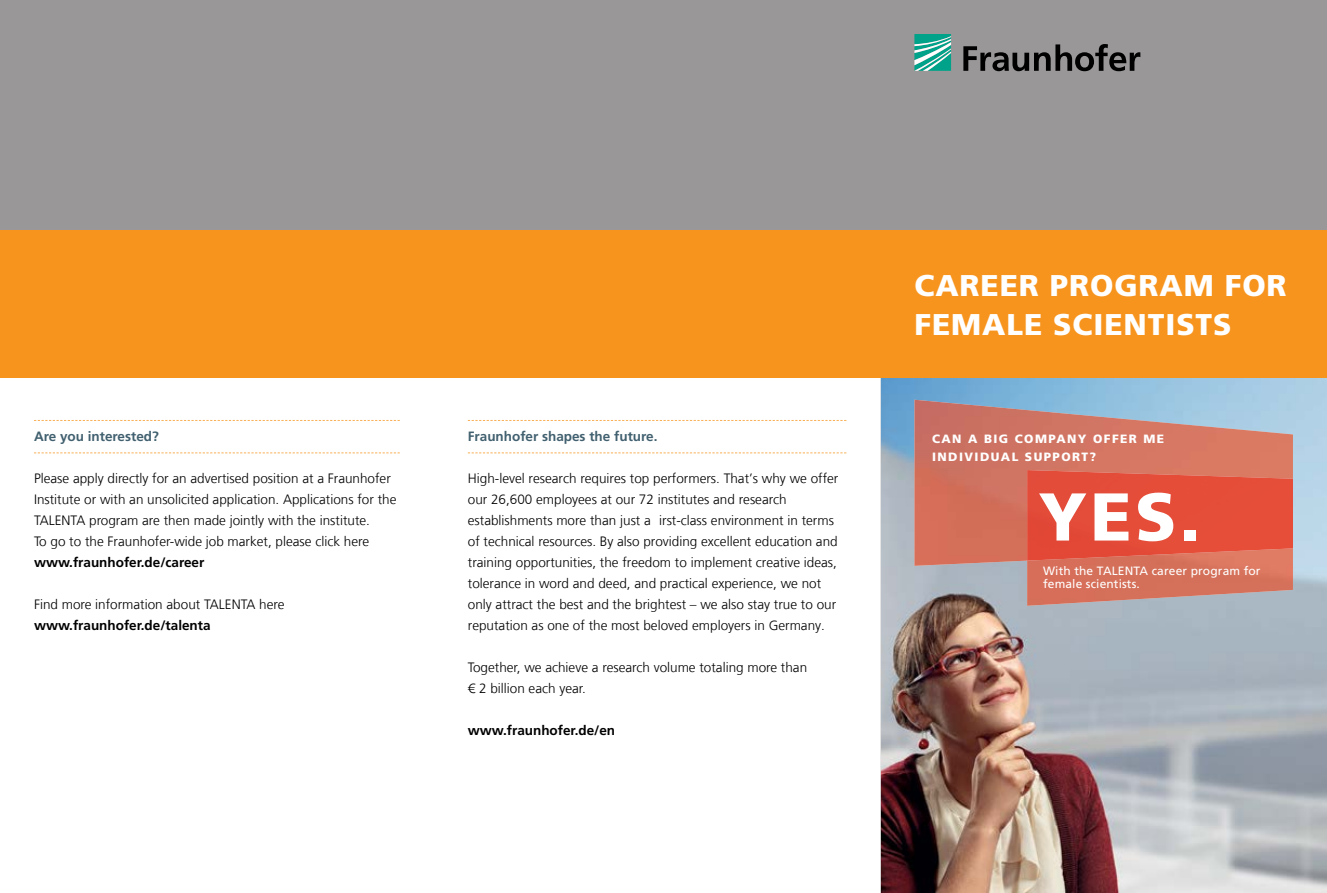
<style>
.page{position:relative;width:1327px;height:893px;background:#fff}
.page>*{position:absolute;margin:0;border:0;box-sizing:border-box;transform-origin:0 0}
.t1{font:900 67.5px "Frutiger LT Com";color:#fff}
.t2{font:900 30px/39px "Frutiger LT Com";letter-spacing:.03em;color:#fff}
.t3{font:300 13.5px/21px "Frutiger LT Com";color:#000}
.t4{font:700 13.5px "Frutiger LT Com";color:#000}
.t5{font:700 13.5px "Frutiger LT Com";color:#41606f}
.t6{font:12px/13.5px "Frutiger LT Com";letter-spacing:.01em;color:#fff}
.t7{font:900 12px/18px "Frutiger LT Com";letter-spacing:.12em;color:#fff}
</style>
<div class="page">
<img style="left:881px;top:378px;width:446px;height:515px">
<div style="left:0;top:0;width:1327px;height:231px;background:#999797"></div>
<svg style="left:914px;top:34px;width:37px;height:37px"></svg>
<svg style="left:963px;top:44px;width:177px;height:27px"></svg>
<div style="left:0;top:231px;width:1327px;height:147px;background:#f7941e"></div>
<img style="left:914px;top:400px;width:379px;height:166px">
<img style="left:1027px;top:561px;width:266px;height:45px">
<img style="left:1027px;top:470px;width:266px;height:91px">
<svg style="left:468px;top:420px;width:378px;height:1px"></svg>
<svg style="left:468px;top:453px;width:378px;height:1px"></svg>
<svg style="left:34px;top:420px;width:366px;height:1px"></svg>
<svg style="left:34px;top:453px;width:366px;height:1px"></svg>
<p class="t5" style="left:34px;top:428px;width:126px">Are you interested?</p>
<p class="t3" style="left:34px;top:468px;width:364px">Please apply directly for an advertised position at a Fraunhofer Institute or with an unsolicited application. Applications for the TALENTA program are then made jointly with the institute.<br>To go to the Fraunhofer-wide job market, please click here</p>
<p class="t4" style="left:34px;top:555px;width:172px">www.fraunhofer.de/career</p>
<p class="t3" style="left:34px;top:594px;width:252px">Find more information about TALENTA here</p>
<p class="t4" style="left:34px;top:618px;width:178px">www.fraunhofer.de/talenta</p>
<p class="t5" style="left:468px;top:428px;width:191px">Fraunhofer shapes the future.</p>
<p class="t3" style="left:468px;top:468px;width:372px">High-level research requires top performers. That’s why we offer our 26,600 employees at our 72 institutes and research establishments more than just a i rst-class environment in terms of technical resources. By also providing excellent education and training opportunities, the freedom to implement creative ideas, tolerance in word and deed, and practical experience, we not only attract the best and the brightest – we also stay true to our reputation as one of the most beloved employers in Germany.</p>
<p class="t3" style="left:468px;top:657px;width:341px">Together, we achieve a research volume totaling more than € 2 billion each year.</p>
<p class="t4" style="left:468px;top:723px;width:149px">www.fraunhofer.de/en</p>
<h2 class="t2" style="left:914px;top:266px;width:374px">CAREER PROGRAM FOR<br>FEMALE SCIENTISTS</h2>
<p class="t7" style="left:932px;top:430px;width:234px">CAN A BIG COMPANY OFFER ME<br>INDIVIDUAL SUPPORT?</p>
<h1 class="t1" style="left:1038px;top:477px;width:163px">YES.</h1>
<p class="t6" style="left:1043px;top:564px;width:219px">With the TALENTA career program for female scientists.</p>
</div>
